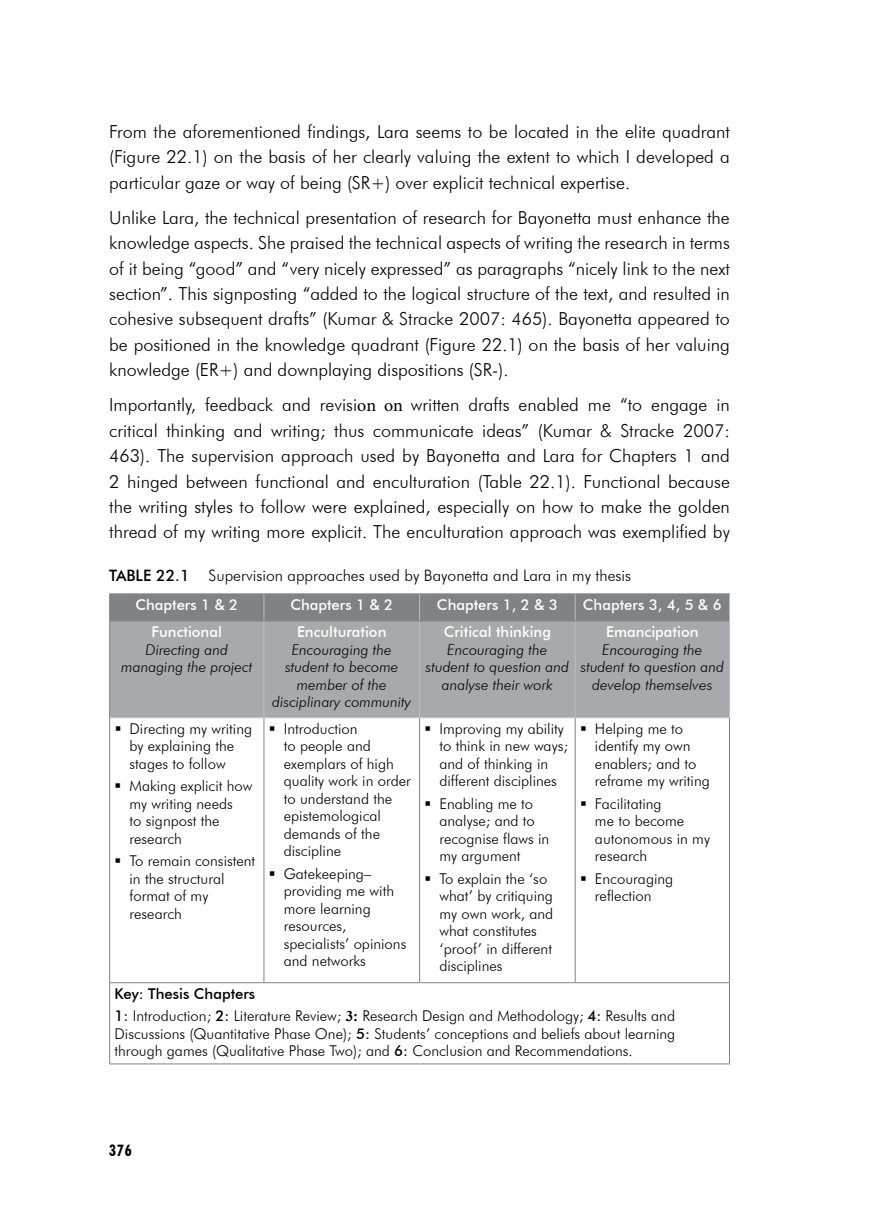
<style>
.page{position:relative;width:869px;height:1216px;background:#fff}
.page>*{position:absolute;margin:0;border:0;box-sizing:border-box;transform-origin:0 0}
.t1{font:300 17.85px/25.4px "Futura BT";color:#000;text-align:justify}
.t2{font:300 15.75px "Futura BT";color:#000}
.t3{font:700 condensed 15.75px "Futura BT";color:#000}
.t4{font:300 14.88px/17.5px "Futura BT";color:#000}
.t5{font:italic 300 14.88px/17.5px "Futura BT";color:#000;text-align:center}
.t6{font:500 14.88px "Futura BT";color:#fff}
.s1{font-family:"Minion Pro";font-weight:400}
.s2{font-weight:500}
.s3{font-family:"Times New Roman";font-weight:700}
</style>
<div class="page">
<div style="left:110px;top:621px;width:618px;height:96px;background:#a7a9ac"></div>
<svg style="left:110px;top:718px;width:618px;height:345px"></svg>
<hr style="left:109px;top:593px;width:155px;height:1px;background:#808285">
<hr style="left:264px;top:593px;width:155px;height:1px;background:#808285">
<hr style="left:419px;top:593px;width:156px;height:1px;background:#808285">
<hr style="left:575px;top:593px;width:154px;height:1px;background:#808285">
<hr style="left:109px;top:717px;width:1px;height:265px;background:#808285">
<hr style="left:263px;top:718px;width:1px;height:264px;background:#808285">
<hr style="left:419px;top:718px;width:1px;height:264px;background:#808285">
<hr style="left:574px;top:718px;width:1px;height:264px;background:#808285">
<hr style="left:728px;top:718px;width:1px;height:264px;background:#808285">
<hr style="left:109px;top:982px;width:155px;height:1px;background:#808285">
<hr style="left:109px;top:983px;width:1px;height:80px;background:#808285">
<hr style="left:264px;top:982px;width:155px;height:1px;background:#808285">
<hr style="left:419px;top:982px;width:156px;height:1px;background:#808285">
<hr style="left:575px;top:982px;width:154px;height:1px;background:#808285">
<hr style="left:728px;top:983px;width:1px;height:80px;background:#808285">
<hr style="left:109px;top:1063px;width:155px;height:1px;background:#808285">
<hr style="left:264px;top:1063px;width:155px;height:1px;background:#808285">
<hr style="left:419px;top:1063px;width:156px;height:1px;background:#808285">
<hr style="left:575px;top:1063px;width:154px;height:1px;background:#808285">
<div style="left:109px;top:594px;width:620px;height:27px;background:#808285"></div>
<hr style="left:263px;top:621px;width:1px;height:96px;background:#bcbec0">
<hr style="left:419px;top:621px;width:1px;height:96px;background:#bcbec0">
<hr style="left:574px;top:621px;width:1px;height:96px;background:#bcbec0">
<hr style="left:109px;top:620px;width:155px;height:1px;background:#808285">
<hr style="left:109px;top:621px;width:1px;height:96px;background:#808285">
<hr style="left:264px;top:620px;width:155px;height:1px;background:#808285">
<hr style="left:419px;top:620px;width:156px;height:1px;background:#808285">
<hr style="left:575px;top:620px;width:153px;height:1px;background:#808285">
<hr style="left:728px;top:621px;width:1px;height:96px;background:#bcbec0">
<hr style="left:110px;top:717px;width:154px;height:1px;background:#bcbec0">
<hr style="left:264px;top:717px;width:155px;height:1px;background:#bcbec0">
<hr style="left:419px;top:717px;width:156px;height:1px;background:#bcbec0">
<hr style="left:575px;top:717px;width:154px;height:1px;background:#bcbec0">
<svg style="left:116px;top:726px;width:4px;height:4px"></svg>
<svg style="left:116px;top:783px;width:4px;height:5px"></svg>
<svg style="left:116px;top:858px;width:4px;height:5px"></svg>
<svg style="left:270px;top:726px;width:4px;height:4px"></svg>
<svg style="left:270px;top:871px;width:4px;height:4px"></svg>
<svg style="left:425px;top:726px;width:5px;height:4px"></svg>
<svg style="left:425px;top:801px;width:5px;height:4px"></svg>
<svg style="left:425px;top:876px;width:5px;height:4px"></svg>
<svg style="left:581px;top:726px;width:4px;height:4px"></svg>
<svg style="left:581px;top:801px;width:4px;height:4px"></svg>
<svg style="left:581px;top:876px;width:4px;height:4px"></svg>
<p class="t1" style="left:109px;top:118px;width:622px">From the aforementioned findings, Lara seems to be located in the elite quadrant (Figure 22.1) on the basis of her clearly valuing the extent to which I developed a particular gaze or way of being (SR+) over explicit technical expertise.</p>
<p class="t1" style="left:109px;top:205px;width:622px">Unlike Lara, the technical presentation of research for Bayonetta must enhance the knowledge aspects. She praised the technical aspects of writing the research in terms of it being “good” and “very nicely expressed” as paragraphs “nicely link to the next section”. This signposting “added to the logical structure of the text, and resulted in cohesive subsequent drafts” (Kumar &amp; Stracke 2007: 465). Bayonetta appeared to be positioned in the knowledge quadrant (Figure 22.1) on the basis of her valuing knowledge (ER+) and downplaying dispositions (SR‑).</p>
<p class="t1" style="left:109px;top:391px;width:622px">Importantly, feedback and revisi<span class="s1">on on</span> written drafts enabled me “to engage in critical thinking and writing; thus communicate ideas” (Kumar &amp; Stracke 2007:<br>463). The supervision approach used by Bayonetta and Lara for Chapters 1 and 2 hinged between functional and enculturation (Table 22.1). Functional because the writing styles to follow were explained, especially on how to make the golden thread of my writing more explicit. The enculturation approach was exemplified by</p>
<p class="t2" style="left:109px;top:566px;width:523px"><span class="s2">TABLE 22.1</span> Supervision approaches used by Bayonetta and Lara in my thesis</p>
<p class="t6" style="left:135px;top:596px;width:104px">Chapters 1 &amp; 2</p>
<p class="t6" style="left:290px;top:596px;width:104px">Chapters 1 &amp; 2</p>
<p class="t6" style="left:437px;top:596px;width:122px">Chapters 1, 2 &amp; 3</p>
<p class="t6" style="left:582px;top:596px;width:140px">Chapters 3, 4, 5 &amp; 6</p>
<p class="t6" style="left:152px;top:623px;width:72px">Functional</p>
<p class="t5" style="left:121px;top:640px;width:133px">Directing and managing the project</p>
<p class="t6" style="left:443px;top:623px;width:109px">Critical thinking</p>
<p class="t5" style="left:425px;top:640px;width:145px">Encouraging the student to question and analyse their work</p>
<p class="t6" style="left:297px;top:623px;width:91px">Enculturation</p>
<p class="t5" style="left:272px;top:640px;width:141px">Encouraging the student to become member of the disciplinary community</p>
<p class="t6" style="left:606px;top:622px;width:94px">Emancipation</p>
<p class="t5" style="left:580px;top:640px;width:145px">Encouraging the student to question and develop themselves</p>
<p class="t4" style="left:129px;top:719px;width:124px">Directing my writing by explaining the stages to follow</p>
<p class="t4" style="left:129px;top:777px;width:124px">Making explicit how my writing needs<br>to signpost the research</p>
<p class="t4" style="left:129px;top:852px;width:127px">To remain consistent in the structural format of my research</p>
<p class="t4" style="left:283px;top:719px;width:129px">Introduction<br>to people and exemplars of high quality work in order to understand the epistemological demands of the discipline</p>
<p class="t4" style="left:283px;top:864px;width:124px">Gatekeeping– providing me with more learning resources, specialists’ opinions and networks</p>
<p class="t4" style="left:439px;top:719px;width:130px">Improving my ability to think in new ways; and of thinking in different disciplines</p>
<p class="t4" style="left:439px;top:794px;width:111px">Enabling me to analyse; and to recognise flaws in my argument</p>
<p class="t4" style="left:439px;top:869px;width:115px">To explain the ‘so what’ by critiquing my own work, and what constitutes ‘proof’ in different disciplines</p>
<p class="t4" style="left:594px;top:719px;width:116px">Helping me to identify my own enablers; and to reframe my writing</p>
<p class="t4" style="left:594px;top:794px;width:116px">Facilitating<br>me to become autonomous in my research</p>
<p class="t4" style="left:594px;top:869px;width:80px">Encouraging reflection</p>
<p class="t4" style="left:114px;top:982px;width:562px;line-height:22.4px"><span class="s2">Key: Thesis Chapters<br>1:</span> Introduction; <span class="s2">2:</span> Literature Review; <span class="s3">3:</span> Research Design and Methodology; <span class="s2">4:</span> Results and</p>
<p class="t4" style="left:114px;top:1024px;width:562px">Discussions (Quantitative Phase One); <span class="s2">5:</span> Students’ conceptions and beliefs about learning through games (Qualitative Phase Two); and <span class="s2">6:</span> Conclusion and Recommendations.</p>
<p class="t3" style="left:109px;top:1141px;width:24px">376</p>
</div>
